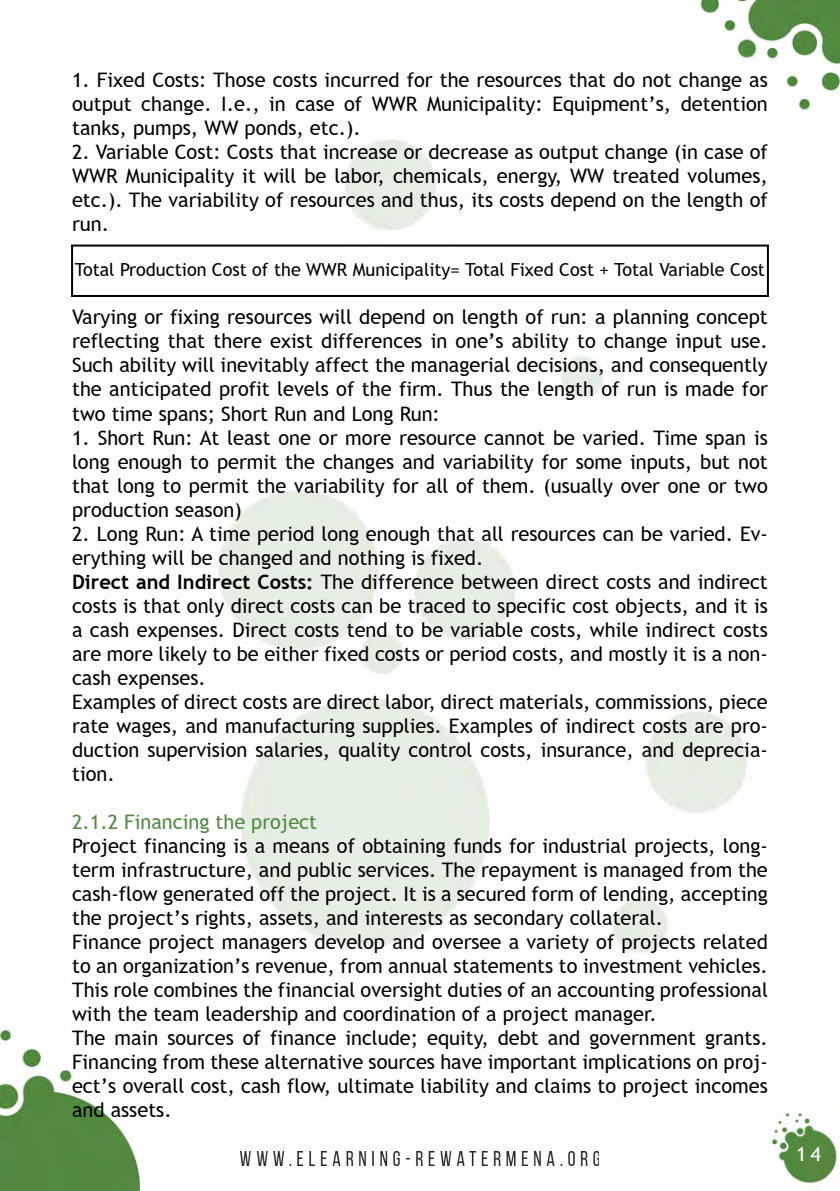
<style>
.page{position:relative;width:840px;height:1191px;background:#fff}
.page>*{position:absolute;margin:0;border:0;box-sizing:border-box;transform-origin:0 0}
.t1{font:20px/24px "Trebuchet MS Digiscream";color:#000;text-align:justify}
.t2{font:20px "Trebuchet MS Digiscream";color:#528842}
.t3{font:20px "Trebuchet MS Digiscream";color:#fff}
.t4{font:18px "Trebuchet MS Digiscream";color:#000}
.s1{font-weight:700}
</style>
<div class="page">
<img style="left:0;top:0;width:839px;height:1190px">
<img style="left:241px;top:1151px;width:357px;height:14px">
<div style="left:71px;top:244px;width:697px;height:53px;background:#fff;border:2px solid #000"></div>
<p class="t1" style="left:72px;top:68px;width:697px">1. Fixed Costs: Those costs incurred for the resources that do not change as output change. I.e., in case of WWR Municipality: Equipment’s, detention tanks, pumps, WW ponds, etc.).</p>
<p class="t1" style="left:72px;top:140px;width:697px">2. Variable Cost: Costs that increase or decrease as output change (in case of WWR Municipality it will be labor, chemicals, energy, WW treated volumes, etc.). The variability of resources and thus, its costs depend on the length of run.</p>
<p class="t4" style="left:75px;top:259px;width:691px">Total Production Cost of the WWR Municipality= Total Fixed Cost + Total Variable Cost</p>
<p class="t1" style="left:72px;top:306px;width:697px">Varying or fixing resources will depend on length of run: a planning concept reflecting that there exist differences in one’s ability to change input use.<br>Such ability will inevitably affect the managerial decisions, and consequently the anticipated profit levels of the firm. Thus the length of run is made for two time spans; Short Run and Long Run:</p>
<p class="t1" style="left:72px;top:426px;width:697px">1. Short Run: At least one or more resource cannot be varied. Time span is long enough to permit the changes and variability for some inputs, but not that long to permit the variability for all of them. (usually over one or two production season)</p>
<p class="t1" style="left:72px;top:522px;width:697px;text-align:left">2. Long Run: A time period long enough that all resources can be varied. Ev&shy;erything will be changed and nothing is fixed.<br><span class="s1">Direct and Indirect Costs:</span> The difference between direct costs and indirect costs is that only direct costs can be traced to specific cost objects, and it is a cash expenses. Direct costs tend to be variable costs, while indirect costs are more likely to be either fixed costs or period costs, and mostly it is a non&shy;cash expenses.<br>Examples of direct costs are direct labor, direct materials, commissions, piece rate wages, and manufacturing supplies. Examples of indirect costs are pro&shy;duction supervision salaries, quality control costs, insurance, and deprecia&shy;tion.</p>
<p class="t2" style="left:72px;top:810px;width:246px">2.1.2 Financing the project</p>
<p class="t1" style="left:72px;top:834px;width:697px;text-align:left">Project financing is a means of obtaining funds for industrial projects, long&shy;term infrastructure, and public services. The repayment is managed from the cash-flow generated off the project. It is a secured form of lending, accepting the project’s rights, assets, and interests as secondary collateral.<br>Finance project managers develop and oversee a variety of projects related to an organization’s revenue, from annual statements to investment vehicles.<br>This role combines the financial oversight duties of an accounting professional with the team leadership and coordination of a project manager.<br>The main sources of finance include; equity, debt and government grants.<br>Financing from these alternative sources have important implications on proj&shy;ect’s overall cost, cash flow, ultimate liability and claims to project incomes and assets.</p>
<p class="t3" style="left:795px;top:1142px;width:26px">14</p>
</div>
